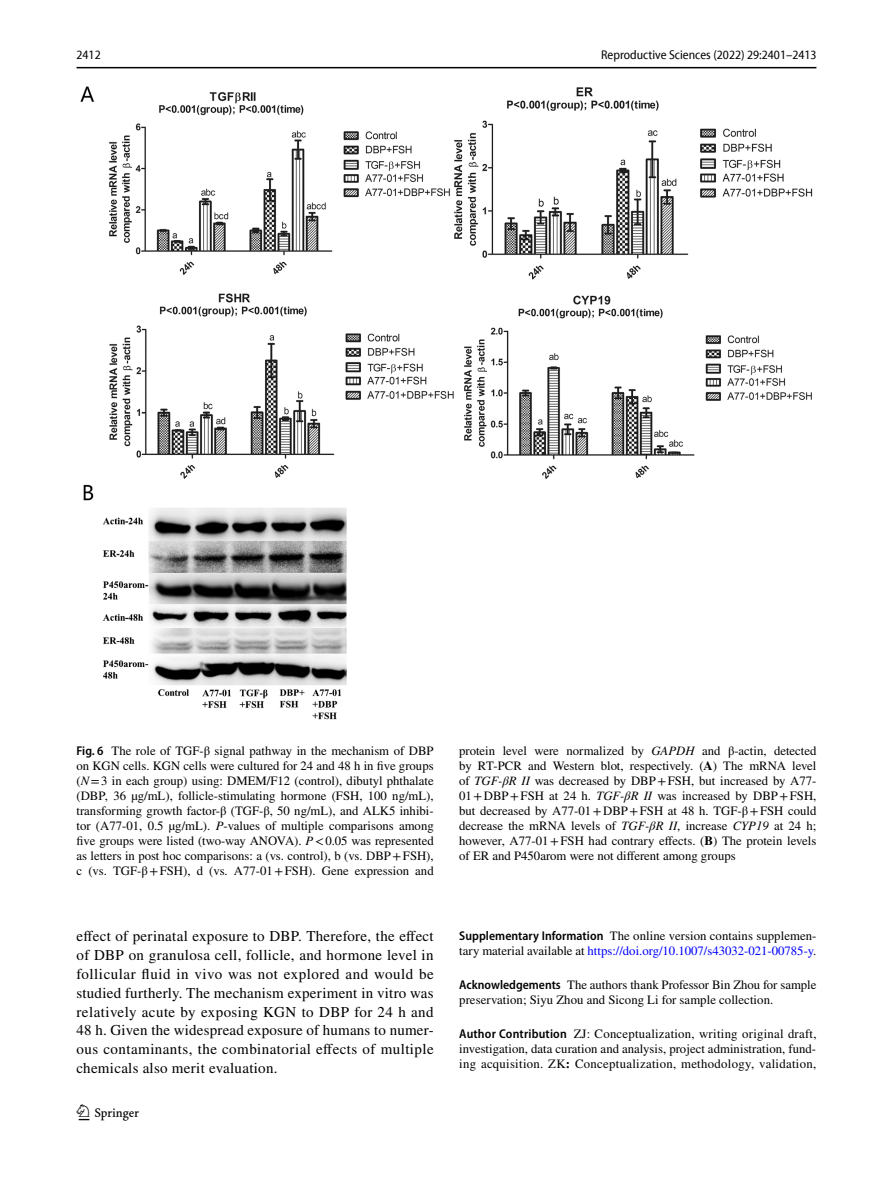
<style>
.page{position:relative;width:893px;height:1187px;background:#fff}
.page>*{position:absolute;margin:0;border:0;box-sizing:border-box;transform-origin:0 0}
.t1{font:22.5px "Springnew Regular 2";color:#000}
.t2{font:15px/18.8px "STIX";letter-spacing:.02em;color:#000;text-align:justify}
.t3{font:12.75px/15px "STIX";color:#000;text-align:justify}
.t4{font:semi-condensed 12.75px "Myriad Pro Unic";color:#000}
.s1{font-family:"Myriad Pro";font-weight:600;font-stretch:semi-condensed}
.s2{font-style:italic}
.s3{font-weight:700}
.s4{color:#00f}
</style>
<div class="page">
<hr style="left:77px;top:67px;width:739px;height:1px;background:#000">
<img style="left:81px;top:87px;width:731px;height:632px">
<p class="t4" style="left:77px;top:50px;width:26px">2412</p>
<p class="t4" style="left:601px;top:50px;width:217px">Reproductive Sciences (2022) 29:2401–2413</p>
<p class="t3" style="left:77px;top:743px;width:359px"><span class="s1">Fig. 6</span> The role of TGF-β signal pathway in the mechanism of DBP on KGN cells. KGN cells were cultured for 24 and 48 h in five groups (<span class="s2">N</span>=3 in each group) using: DMEM/F12 (control), dibutyl phthalate (DBP, 36 µg/mL), follicle-stimulating hormone (FSH, 100 ng/mL), transforming growth factor-β (TGF-β, 50 ng/mL), and ALK5 inhibi&shy;tor (A77-01, 0.5 µg/mL). <span class="s2">P</span>-values of multiple comparisons among five groups were listed (two-way ANOVA). <span class="s2">P</span>&lt;0.05 was represented as letters in post hoc comparisons: a (vs. control), b (vs. DBP+FSH), c (vs. TGF-β+FSH), d (vs. A77-01+FSH). Gene expression and</p>
<p class="t3" style="left:459px;top:743px;width:359px">protein level were normalized by <span class="s2">GAPDH</span> and β-actin, detected by RT-PCR and Western blot, respectively. (<span class="s3">A</span>) The mRNA level of <span class="s2">TGF-βR II</span> was decreased by DBP+FSH, but increased by A77- 01+DBP+FSH at 24 h. <span class="s2">TGF-βR II</span> was increased by DBP+FSH, but decreased by A77-01+DBP+FSH at 48 h. TGF-β+FSH could decrease the mRNA levels of <span class="s2">TGF-βR II</span>, increase <span class="s2">CYP19</span> at 24 h; however, A77-01+FSH had contrary effects. (<span class="s3">B</span>) The protein levels of ER and P450arom were not different among groups</p>
<p class="t2" style="left:77px;top:928px;width:359px">effect of perinatal exposure to DBP. Therefore, the effect of DBP on granulosa cell, follicle, and hormone level in follicular fluid in vivo was not explored and would be studied furtherly. The mechanism experiment in vitro was relatively acute by exposing KGN to DBP for 24 h and 48 h. Given the widespread exposure of humans to numer&shy;ous contaminants, the combinatorial effects of multiple chemicals also merit evaluation.</p>
<p class="t3" style="left:459px;top:929px;width:359px"><span class="s1">Supplementary Information</span> The online version contains supplemen&shy;tary material available at <span class="s4">https://doi.org/10.1007/s43032-021-00785-y</span>.</p>
<p class="t3" style="left:459px;top:977px;width:359px"><span class="s1">Acknowledgements</span> The authors thank Professor Bin Zhou for sample preservation; Siyu Zhou and Sicong Li for sample collection.</p>
<p class="t3" style="left:459px;top:1026px;width:359px"><span class="s1">Author Contribution</span> ZJ: Conceptualization, writing original draft, investigation, data curation and analysis, project administration, fund&shy;ing acquisition. ZK<span class="s3">:</span> Conceptualization, methodology, validation,</p>
<h1 class="t1" style="left:79px;top:1104px;width:62px">1 3</h1>
</div>
